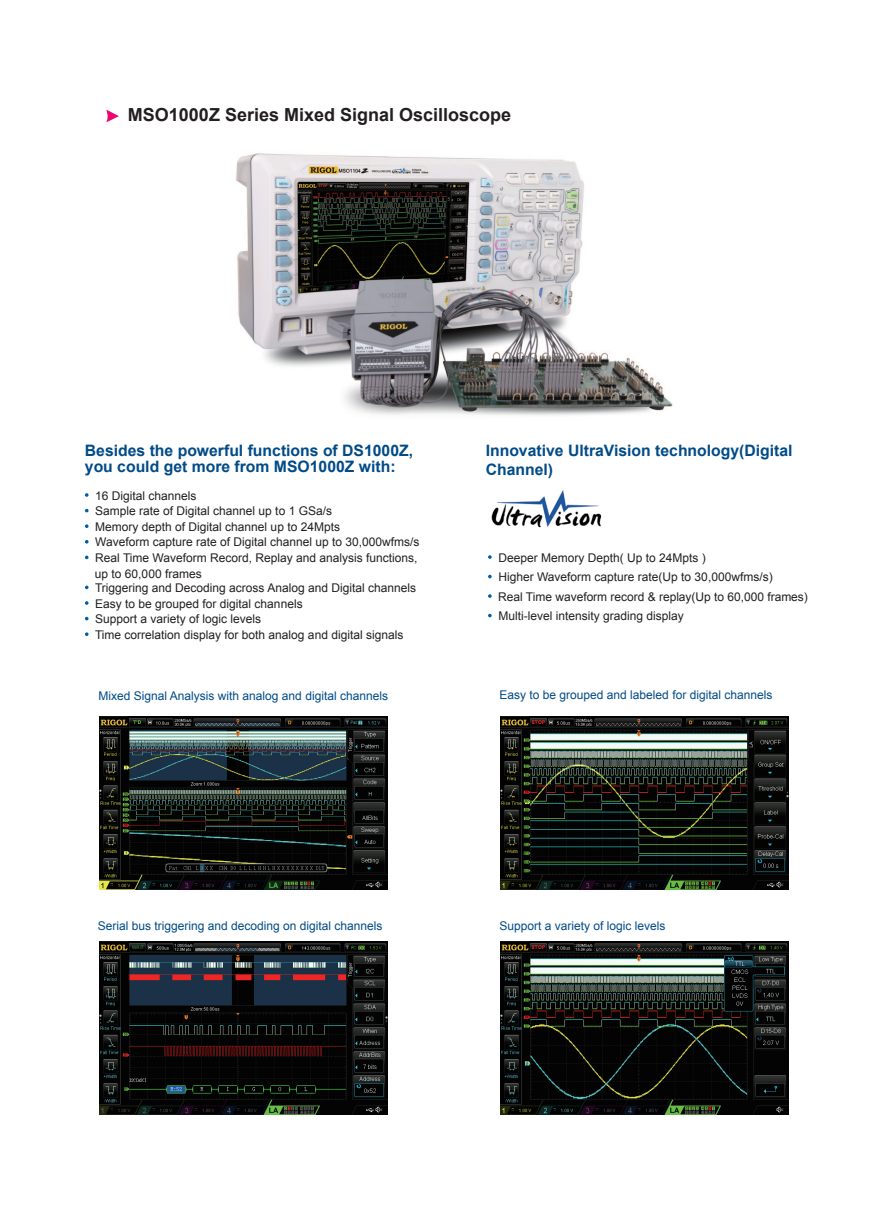
<style>
.page{position:relative;width:893px;height:1212px;background:#fff}
.page>*{position:absolute;margin:0;border:0;box-sizing:border-box;transform-origin:0 0}
.t1{font:700 18px "Arial";color:#231f20}
.t2{font:700 15.75px/15.6px "Arial";color:#004b87}
.t3{font:12px/15.6px "Arial";color:#231f20}
.t4{font:12px "Arial";color:#004b87}
</style>
<div class="page">
<img style="left:235px;top:153px;width:438px;height:263px">
<svg style="left:106px;top:110px;width:13px;height:12px"></svg>
<svg style="left:85px;top:493px;width:4px;height:4px"></svg>
<svg style="left:85px;top:509px;width:4px;height:3px"></svg>
<svg style="left:85px;top:524px;width:4px;height:4px"></svg>
<svg style="left:85px;top:540px;width:4px;height:4px"></svg>
<svg style="left:85px;top:556px;width:4px;height:3px"></svg>
<svg style="left:85px;top:586px;width:4px;height:3px"></svg>
<svg style="left:85px;top:601px;width:4px;height:4px"></svg>
<svg style="left:85px;top:617px;width:4px;height:3px"></svg>
<svg style="left:85px;top:632px;width:4px;height:4px"></svg>
<img style="left:491px;top:490px;width:111px;height:38px">
<svg style="left:488px;top:555px;width:4px;height:4px"></svg>
<svg style="left:488px;top:575px;width:4px;height:3px"></svg>
<svg style="left:488px;top:594px;width:4px;height:4px"></svg>
<svg style="left:488px;top:614px;width:4px;height:3px"></svg>
<img style="left:99px;top:716px;width:288px;height:173px">
<img style="left:99px;top:941px;width:288px;height:173px">
<img style="left:501px;top:716px;width:288px;height:173px">
<img style="left:501px;top:941px;width:288px;height:173px">
<h1 class="t1" style="left:128px;top:103px;width:385px">MSO1000Z Series Mixed Signal Oscilloscope</h1>
<h2 class="t2" style="left:85px;top:443px;width:330px">Besides the powerful functions of DS1000Z, you could get more from MSO1000Z with:</h2>
<p class="t3" style="left:95px;top:488px;width:326px">16 Digital channels<br>Sample rate of Digital channel up to 1 GSa/s<br>Memory depth of Digital channel up to 24Mpts<br>Waveform capture rate of Digital channel up to 30,000wfms/s Real Time Waveform Record, Replay and analysis functions, up to 60,000 frames</p>
<p class="t3" style="left:95px;top:580px;width:323px">Triggering and Decoding across Analog and Digital channels Easy to be grouped for digital channels<br>Support a variety of logic levels<br>Time correlation display for both analog and digital signals</p>
<p class="t4" style="left:99px;top:687px;width:291px">Mixed Signal Analysis with analog and digital channels</p>
<h2 class="t2" style="left:486px;top:442px;width:308px;line-height:18.9px">Innovative UltraVision technology(Digital<br>Channel)</h2>
<p class="t3" style="left:498px;top:548px;width:311px;line-height:19.5px">Deeper Memory Depth( Up to 24Mpts )<br>Higher Waveform capture rate(Up to 30,000wfms/s)<br>Real Time waveform record &amp; replay(Up to 60,000 frames)<br>Multi-level intensity grading display</p>
<p class="t4" style="left:499px;top:687px;width:274px">Easy to be grouped and labeled for digital channels</p>
<p class="t4" style="left:98px;top:917px;width:286px">Serial bus triggering and decoding on digital channels</p>
<p class="t4" style="left:499px;top:917px;width:168px">Support a variety of logic levels</p>
</div>
